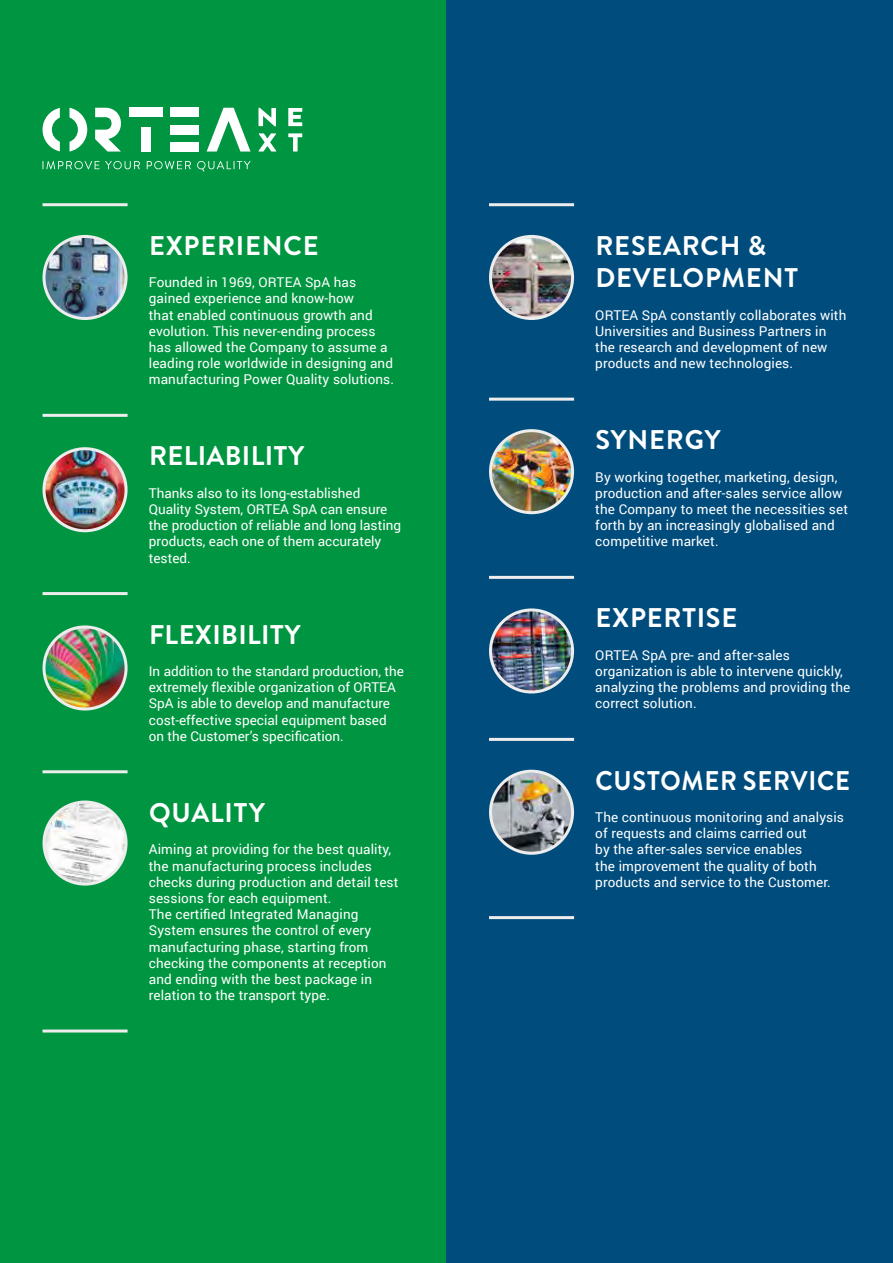
<style>
.page{position:relative;width:893px;height:1263px;background:#fff}
.page>*{position:absolute;margin:0;border:0;box-sizing:border-box;transform-origin:0 0}
.t1{font:700 27px/32.4px "Brandon Grotesque";letter-spacing:.03em;color:#fff}
.t2{font:700 27px "Brandon Grotesque";letter-spacing:.03em;color:#fff;scale:.94 1}
.t3{font:13.5px/16.2px "Roboto";letter-spacing:.01em;color:#fff}
</style>
<div class="page">
<div style="left:0;top:0;width:446px;height:1263px;background:#009641"></div>
<hr style="left:43px;top:203px;width:85px;height:3px;background:#ededed">
<hr style="left:43px;top:414px;width:85px;height:3px;background:#ededed">
<hr style="left:43px;top:592px;width:85px;height:3px;background:#ededed">
<hr style="left:43px;top:770px;width:85px;height:3px;background:#ededed">
<hr style="left:43px;top:1029px;width:85px;height:3px;background:#ededed">
<img style="left:44px;top:236px;width:82px;height:82px;border-radius:41px">
<div style="left:43px;top:235px;width:85px;height:85px;border:3px solid #ededed;border-radius:50%"></div>
<img style="left:44px;top:627px;width:82px;height:82px;border-radius:41px">
<div style="left:43px;top:625px;width:85px;height:85px;border:3px solid #ededed;border-radius:50%"></div>
<img style="left:44px;top:449px;width:82px;height:82px;border-radius:41px">
<div style="left:43px;top:447px;width:85px;height:85px;border:3px solid #ededed;border-radius:50%"></div>
<div style="left:446px;top:0;width:447px;height:1263px;background:#004d7d"></div>
<hr style="left:489px;top:203px;width:85px;height:3px;background:#ededed">
<hr style="left:489px;top:398px;width:85px;height:3px;background:#ededed">
<hr style="left:489px;top:576px;width:85px;height:3px;background:#ededed">
<hr style="left:489px;top:738px;width:85px;height:3px;background:#ededed">
<hr style="left:489px;top:916px;width:85px;height:3px;background:#ededed">
<img style="left:490px;top:237px;width:83px;height:81px">
<div style="left:489px;top:235px;width:85px;height:85px;border:3px solid #ededed;border-radius:50%"></div>
<img style="left:491px;top:431px;width:82px;height:82px">
<div style="left:489px;top:429px;width:85px;height:85px;border:3px solid #ededed;border-radius:50%"></div>
<img style="left:44px;top:802px;width:82px;height:82px;border-radius:41px">
<div style="left:43px;top:800px;width:85px;height:85px;border:3px solid #ededed;border-radius:50%"></div>
<img style="left:490px;top:771px;width:83px;height:82px;border-radius:41px">
<div style="left:489px;top:770px;width:85px;height:85px;border:3px solid #ededed;border-radius:50%"></div>
<img style="left:490px;top:610px;width:83px;height:82px;border-radius:41px">
<div style="left:489px;top:608px;width:85px;height:85px;border:3px solid #ededed;border-radius:50%"></div>
<svg style="left:43px;top:161px;width:97px;height:8px"></svg>
<svg style="left:147px;top:161px;width:44px;height:8px"></svg>
<svg style="left:197px;top:161px;width:54px;height:10px"></svg>
<svg style="left:258px;top:108px;width:18px;height:18px"></svg>
<svg style="left:288px;top:108px;width:14px;height:18px"></svg>
<svg style="left:258px;top:133px;width:18px;height:19px"></svg>
<svg style="left:288px;top:133px;width:14px;height:19px"></svg>
<svg style="left:207px;top:108px;width:43px;height:44px"></svg>
<div style="left:170px;top:125px;width:29px;height:9px;background:#fff"></div>
<div style="left:170px;top:142px;width:29px;height:10px;background:#fff"></div>
<div style="left:170px;top:108px;width:29px;height:9px;background:#fff"></div>
<svg style="left:95px;top:108px;width:26px;height:44px"></svg>
<div style="left:141px;top:127px;width:9px;height:25px;background:#fff"></div>
<div style="left:129px;top:108px;width:33px;height:9px;background:#fff"></div>
<svg style="left:43px;top:108px;width:17px;height:43px"></svg>
<svg style="left:70px;top:108px;width:17px;height:44px"></svg>
<h1 class="t1" style="left:149px;top:230px;width:171px">EXPERIENCE</h1>
<p class="t3" style="left:149px;top:274px;width:247px">Founded in 1969, ORTEA SpA has gained experience and know-how<br>that enabled continuous growth and evolution. This never-ending process has allowed the Company to assume a leading role worldwide in designing and manufacturing Power Quality solutions.</p>
<h1 class="t1" style="left:149px;top:440px;width:157px">RELIABILITY</h1>
<p class="t3" style="left:149px;top:484px;width:254px">Thanks also to its long-established<br>Quality System, ORTEA SpA can ensure the production of reliable and long lasting products, each one of them accurately tested.</p>
<h1 class="t1" style="left:149px;top:619px;width:153px">FLEXIBILITY</h1>
<p class="t3" style="left:149px;top:663px;width:257px">In addition to the standard production, the extremely flexible organization of ORTEA SpA is able to develop and manufacture cost-effective special equipment based on the Customer’s specification.</p>
<h1 class="t1" style="left:149px;top:797px;width:117px">QUALITY</h1>
<p class="t3" style="left:149px;top:841px;width:251px">Aiming at providing for the best quality, the manufacturing process includes checks during production and detail test sessions for each equipment.<br>The certified Integrated Managing System ensures the control of every manufacturing phase, starting from checking the components at reception and ending with the best package in relation to the transport type.</p>
<h1 class="t1" style="left:595px;top:230px;width:204px">RESEARCH &amp;<br>DEVELOPMENT</h1>
<p class="t3" style="left:595px;top:306px;width:253px">ORTEA SpA constantly collaborates with Universities and Business Partners in the research and development of new products and new technologies.</p>
<h1 class="t1" style="left:595px;top:424px;width:126px">SYNERGY</h1>
<p class="t3" style="left:595px;top:468px;width:254px">By working together, marketing, design, production and after-sales service allow the Company to meet the necessities set forth by an increasingly globalised and competitive market.</p>
<h1 class="t1" style="left:595px;top:602px;width:143px">EXPERTISE</h1>
<p class="t3" style="left:595px;top:646px;width:257px">ORTEA SpA pre- and after-sales organization is able to intervene quickly, analyzing the problems and providing the correct solution.</p>
<h1 class="t2" style="left:595px;top:761px;width:272px">CUSTOMER SERVICE</h1>
<p class="t3" style="left:595px;top:808px;width:250px">The continuous monitoring and analysis of requests and claims carried out<br>by the after-sales service enables<br>the improvement the quality of both products and service to the Customer.</p>
</div>
